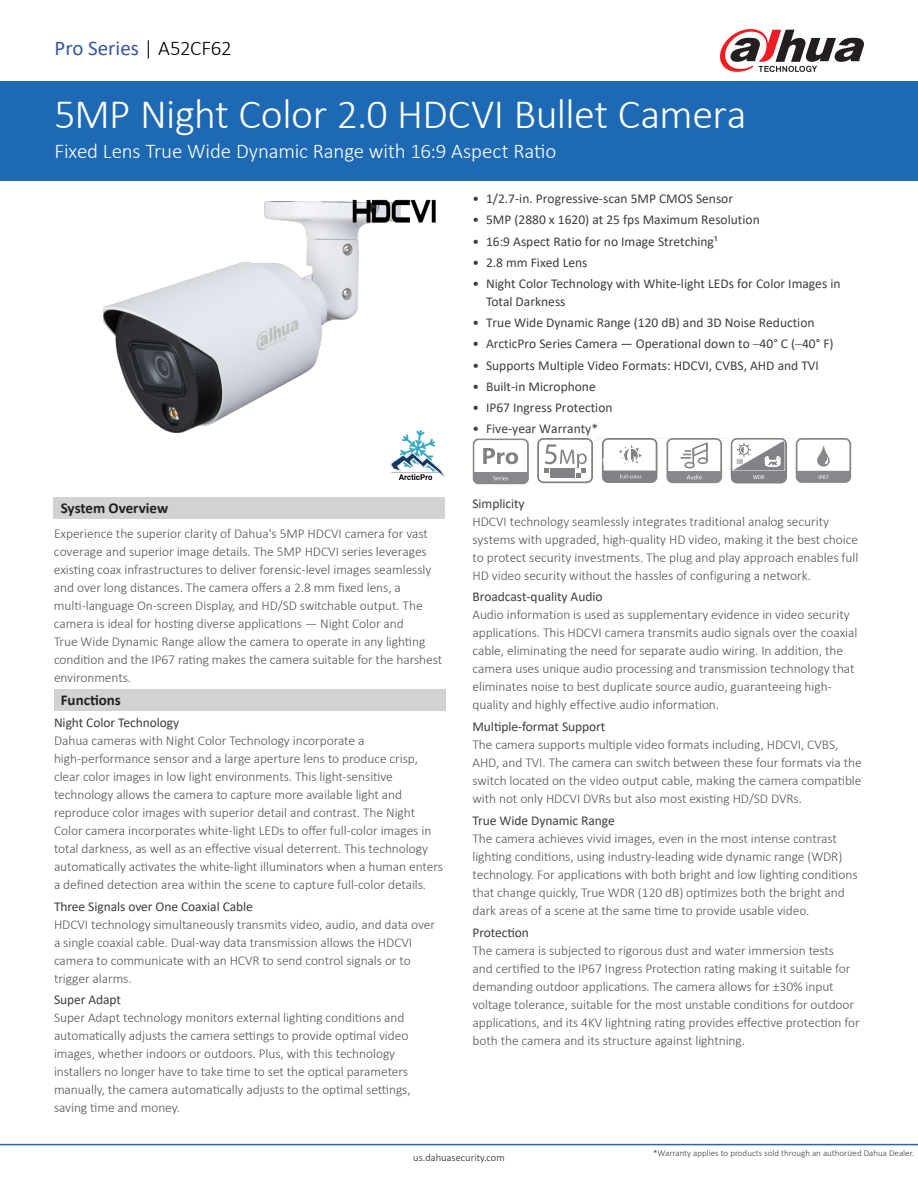
<style>
.page{position:relative;width:918px;height:1188px;background:#fff}
.page>*{position:absolute;margin:0;border:0;box-sizing:border-box;transform-origin:0 0}
.t1{font:300 42px "Calibri";letter-spacing:-.01em;color:#fff}
.t2{font:300 21px "Calibri";letter-spacing:-.005em;color:#fff}
.t3{font:21px "Calibri";color:#3856a5}
.Section_Heading{font:700 15px "Calibri";color:#231f20}
.FrontMatter_Text{font:300 13.5px/18px "Calibri";letter-spacing:-.005em;color:#545557}
.FrontMatter_Headline{font:13.5px/18px "Calibri";color:#3e3e3f}
.t4{font:300 10.5px "Calibri";color:#231f20}
.t5{font:300 9px "Calibri";color:#3e3e3f}
.t6{font:5.85px "Calibri";color:#fff}
.t7{font:5.7px "Myriad Pro";color:#fff}
.s1{font-weight:300;color:#000}
.s2{font-weight:300}
.s3{font-weight:400;color:#3e3e3f}
</style>
<div class="page">
<div style="left:0;top:81px;width:918px;height:100px;background:#1e69b4"></div>
<div style="left:53px;top:498px;width:392px;height:21px;background:#d1d2d4"></div>
<div style="left:54px;top:689px;width:391px;height:22px;background:#d1d2d4"></div>
<hr style="left:0;top:1144px;width:918px;height:1px;background:#1e69b4">
<svg style="left:720px;top:29px;width:144px;height:43px"></svg>
<img style="left:103px;top:201px;width:256px;height:231px">
<svg style="left:472px;top:438px;width:379px;height:46px"></svg>
<img style="left:348px;top:199px;width:88px;height:31px">
<img style="left:391px;top:430px;width:54px;height:50px">
<p class="t3" style="left:55px;top:34px;width:179px">Pro Series <span class="s1">| A52CF62</span></p>
<p class="t1" style="left:55px;top:88px;width:694px">5MP Night Color 2.0 HDCVI Bullet Camera</p>
<p class="t2" style="left:55px;top:138px;width:503px">Fixed Lens True Wide Dynamic Range with 16:9 Aspect Ratio</p>
<p class="FrontMatter_Headline" style="left:472px;top:189px;width:262px">• 1/2.7-in. Progressive-scan 5MP CMOS Sensor</p>
<p class="FrontMatter_Headline" style="left:472px;top:210px;width:289px">• 5MP (2880 x 1620) at 25 fps Maximum Resolution</p>
<p class="FrontMatter_Headline" style="left:472px;top:232px;width:246px">• 16:9 Aspect Ratio for no Image Stretching¹</p>
<p class="FrontMatter_Headline" style="left:472px;top:253px;width:117px">• 2.8 mm Fixed Lens</p>
<p class="FrontMatter_Headline" style="left:486px;top:274px;width:356px;text-indent:-14px">• Night Color Technology with White-light LEDs for Color Images in<br>Total Darkness</p>
<p class="FrontMatter_Headline" style="left:472px;top:313px;width:344px">• True Wide Dynamic Range (120 dB) and 3D Noise Reduction</p>
<p class="FrontMatter_Headline" style="left:472px;top:335px;width:363px">• ArcticPro Series Camera — Operational down to <span class="s2">–</span>40° C (<span class="s2">–</span>40° F)</p>
<p class="FrontMatter_Headline" style="left:472px;top:356px;width:348px">• Supports Multiple Video Formats: HDCVI, CVBS, AHD and TVI</p>
<p class="FrontMatter_Headline" style="left:472px;top:377px;width:125px">• Built-in Microphone</p>
<p class="FrontMatter_Headline" style="left:472px;top:398px;width:142px">• IP67 Ingress Protection</p>
<p class="FrontMatter_Headline" style="left:472px;top:420px;width:127px">• Five-year Warranty*</p>
<p class="Section_Heading" style="left:61px;top:498px;width:109px">System Overview</p>
<p class="FrontMatter_Text" style="left:54px;top:524px;width:390px">Experience the superior clarity of Dahua's 5MP HDCVI camera for vast coverage and superior image details. The 5MP HDCVI series leverages existing coax infrastructures to deliver forensic-level images seamlessly and over long distances. The camera offers a 2.8 mm fixed lens, a multi-language On-screen Display, and HD/SD switchable output. The camera is ideal for hosting diverse applications — Night Color and<br>True Wide Dynamic Range allow the camera to operate in any lighting condition and the IP67 rating makes the camera suitable for the harshest environments.</p>
<p class="Section_Heading" style="left:61px;top:690px;width:62px">Functions</p>
<p class="FrontMatter_Headline" style="left:54px;top:713px;width:127px">Night Color Technology</p>
<p class="FrontMatter_Text" style="left:54px;top:731px;width:390px">Dahua cameras with Night Color Technology incorporate a high-performance sensor and a large aperture lens to produce crisp, clear color images in low light environments. This light-sensitive technology allows the camera to capture more available light and reproduce color images with superior detail and contrast. The Night Color camera incorporates white-light LEDs to offer full-color images in total darkness, as well as an effective visual deterrent. This technology automatically activates the white-light illuminators when a human enters a defined detection area within the scene to capture full-color details.</p>
<p class="FrontMatter_Headline" style="left:54px;top:897px;width:201px">Three Signals over One Coaxial Cable</p>
<p class="FrontMatter_Text" style="left:54px;top:915px;width:383px">HDCVI technology simultaneously transmits video, audio, and data over a single coaxial cable. Dual-way data transmission allows the HDCVI camera to communicate with an HCVR to send control signals or to trigger alarms.</p>
<p class="FrontMatter_Headline" style="left:54px;top:991px;width:69px">Super Adapt</p>
<p class="FrontMatter_Text" style="left:54px;top:1009px;width:358px">Super Adapt technology monitors external lighting conditions and automatically adjusts the camera settings to provide optimal video images, whether indoors or outdoors. Plus, with this technology installers no longer have to take time to set the optical parameters manually, the camera automatically adjusts to the optimal settings, saving time and money.</p>
<p class="t7" style="left:753px;top:474px;width:13px">WDR</p>
<p class="t6" style="left:818px;top:473px;width:12px">IP67</p>
<p class="FrontMatter_Text" style="left:472px;top:494px;width:387px"><span class="s3">Simplicity<br></span>HDCVI technology seamlessly integrates traditional analog security systems with upgraded, high-quality HD video, making it the best choice to protect security investments. The plug and play approach enables full HD video security without the hassles of configuring a network.</p>
<p class="FrontMatter_Text" style="left:472px;top:588px;width:386px"><span class="s3">Broadcast-quality Audio<br></span>Audio information is used as supplementary evidence in video security applications. This HDCVI camera transmits audio signals over the coaxial cable, eliminating the need for separate audio wiring. In addition, the camera uses unique audio processing and transmission technology that eliminates noise to best duplicate source audio, guaranteeing high&shy;quality and highly effective audio information.</p>
<p class="FrontMatter_Text" style="left:472px;top:718px;width:391px"><span class="s3">Multiple-format Support<br></span>The camera supports multiple video formats including, HDCVI, CVBS, AHD, and TVI. The camera can switch between these four formats via the switch located on the video output cable, making the camera compatible with not only HDCVI DVRs but also most existing HD/SD DVRs.</p>
<p class="FrontMatter_Text" style="left:472px;top:811px;width:387px"><span class="s3">True Wide Dynamic Range<br></span>The camera achieves vivid images, even in the most intense contrast lighting conditions, using industry-leading wide dynamic range (WDR) technology. For applications with both bright and low lighting conditions that change quickly, True WDR (120 dB) optimizes both the bright and dark areas of a scene at the same time to provide usable video.</p>
<p class="FrontMatter_Text" style="left:472px;top:923px;width:389px"><span class="s3">Protection<br></span>The camera is subjected to rigorous dust and water immersion tests<br>and certified to the IP67 Ingress Protection rating making it suitable for demanding outdoor applications. The camera allows for ±30% input voltage tolerance, suitable for the most unstable conditions for outdoor applications, and its 4KV lightning rating provides effective protection for both the camera and its structure against lightning.</p>
<p class="t4" style="left:413px;top:1151px;width:93px">us.dahuasecurity.com</p>
<p class="t5" style="left:653px;top:1147px;width:262px">*Warranty applies to products sold through an authorized Dahua Dealer.</p>
</div>
